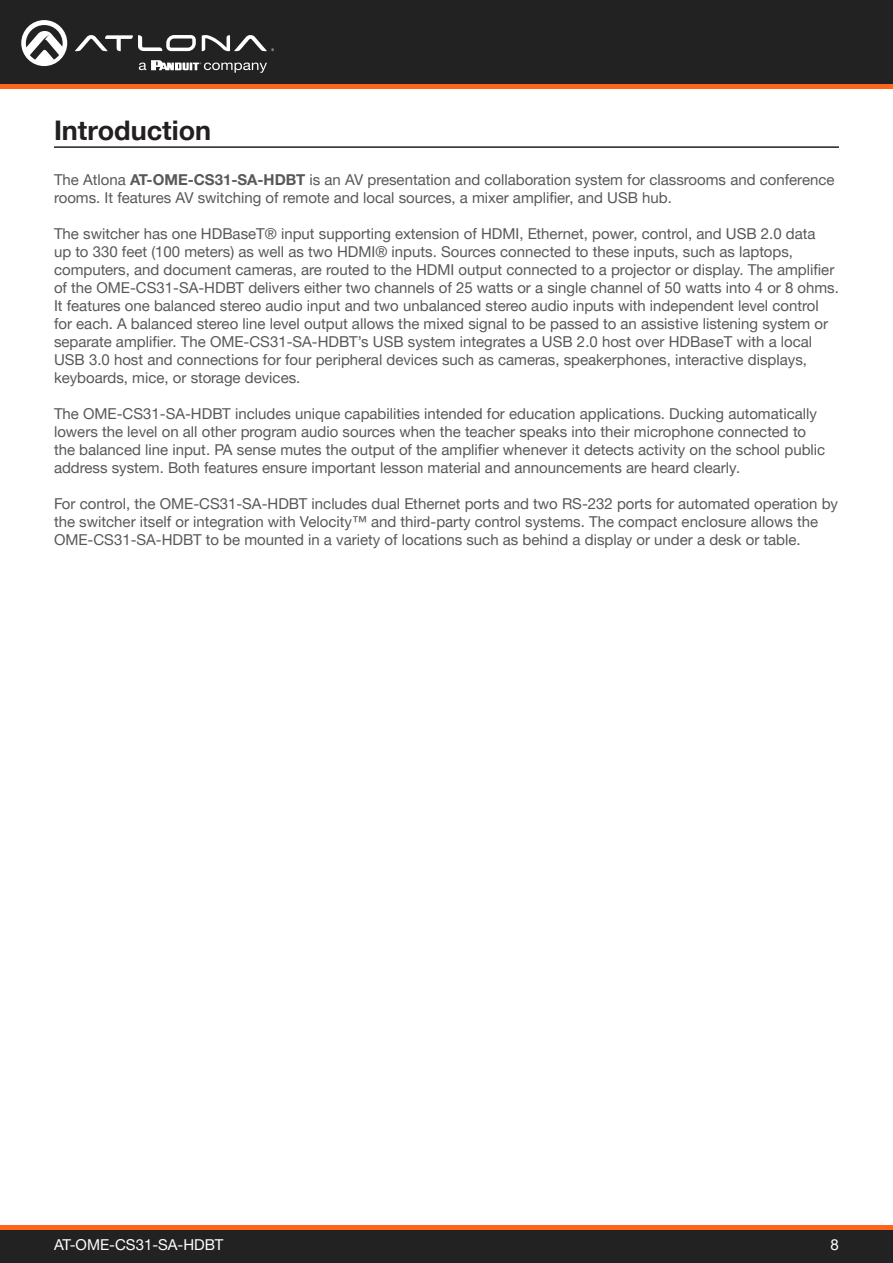
<style>
.page{position:relative;width:893px;height:1263px;background:#fff}
.page>*{position:absolute;margin:0;border:0;box-sizing:border-box;transform-origin:0 0}
.Section_Header{font:700 27px "Helvetica Neue LTW1 G";color:#231f20}
.t1{font:15px/18px "Helvetica Neue LTW1 G";color:#57585a}
.t2{font:15px "Helvetica Neue LTW1 G";color:#fff}
.s1{font-weight:700}
</style>
<div class="page">
<div style="left:0;top:1227px;width:893px;height:36px;background:#222"></div>
<hr style="left:0;top:1225px;width:893px;height:4px;background:#ff661c">
<div style="left:0;top:0;width:893px;height:84px;background:#222"></div>
<hr style="left:0;top:84px;width:893px;height:4px;background:#ff661c">
<svg style="left:75px;top:35px;width:121px;height:16px"></svg>
<svg style="left:202px;top:35px;width:72px;height:16px"></svg>
<svg style="left:21px;top:20px;width:46px;height:46px"></svg>
<svg style="left:139px;top:60px;width:128px;height:13px"></svg>
<hr style="left:54px;top:146px;width:785px;height:2px;background:#231f20">
<p class="Section_Header" style="left:54px;top:113px;width:159px">Introduction</p>
<p class="t1" style="left:54px;top:171px;width:782px">The Atlona <span class="s1">AT-OME-CS31-SA-HDBT</span> is an AV presentation and collaboration system for classrooms and conference rooms. It features AV switching of remote and local sources, a mixer amplifier, and USB hub.</p>
<p class="t1" style="left:54px;top:225px;width:786px">The switcher has one HDBaseT® input supporting extension of HDMI, Ethernet, power, control, and USB 2.0 data<br>up to 330 feet (100 meters) as well as two HDMI® inputs. Sources connected to these inputs, such as laptops, computers, and document cameras, are routed to the HDMI output connected to a projector or display. The amplifier of the OME-CS31-SA-HDBT delivers either two channels of 25 watts or a single channel of 50 watts into 4 or 8 ohms.<br>It features one balanced stereo audio input and two unbalanced stereo audio inputs with independent level control for each. A balanced stereo line level output allows the mixed signal to be passed to an assistive listening system or separate amplifier. The OME-CS31-SA-HDBT’s USB system integrates a USB 2.0 host over HDBaseT with a local USB 3.0 host and connections for four peripheral devices such as cameras, speakerphones, interactive displays, keyboards, mice, or storage devices.</p>
<p class="t1" style="left:54px;top:405px;width:773px">The OME-CS31-SA-HDBT includes unique capabilities intended for education applications. Ducking automatically lowers the level on all other program audio sources when the teacher speaks into their microphone connected to the balanced line input. PA sense mutes the output of the amplifier whenever it detects activity on the school public address system. Both features ensure important lesson material and announcements are heard clearly.</p>
<p class="t1" style="left:54px;top:495px;width:786px">For control, the OME-CS31-SA-HDBT includes dual Ethernet ports and two RS-232 ports for automated operation by the switcher itself or integration with Velocity™ and third-party control systems. The compact enclosure allows the<br>OME-CS31-SA-HDBT to be mounted in a variety of locations such as behind a display or under a desk or table.</p>
<p class="t2" style="left:54px;top:1235px;width:171px">AT-OME-CS31-SA-HDBT</p>
<p class="t2" style="left:831px;top:1235px;width:10px">8</p>
</div>
